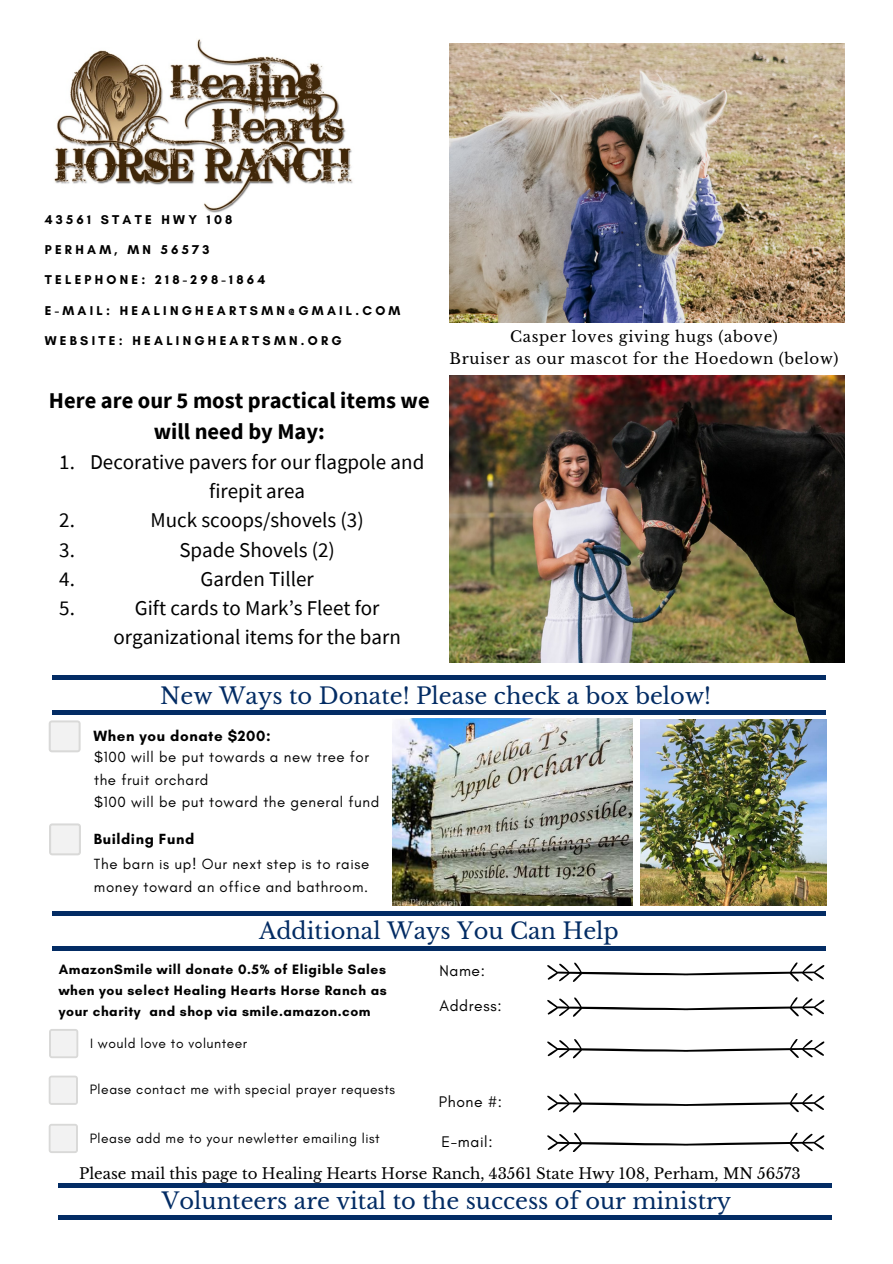
<style>
.page{position:relative;width:893px;height:1264px;background:#fff}
.page>*{position:absolute;margin:0;border:0;box-sizing:border-box;transform-origin:0 0}
.t1{font:22.5px "Libre Baskerville";color:#032c64}
.t2{font:700 22.5px/31.5px "Source Sans Pro";color:#000;text-align:center}
.t3{font:21px/29.2px "Source Sans Pro";color:#000;text-align:center}
.t4{font:15.75px "Glacial Indifference";letter-spacing:.04em;color:#000}
.t5{font:700 15.15px "Glacial Indifference";letter-spacing:.04em;color:#000}
.t6{font:15px/22.5px "Glacial Indifference";letter-spacing:.04em;color:#000}
.t7{font:15px "Libre Baskerville";color:#000}
.t8{font:15px "Libre Baskerville";letter-spacing:.04em;color:#000}
.t9{font:700 15px "Glacial Indifference";letter-spacing:.04em;color:#000}
.t10{font:700 13.8px/20.7px "Glacial Indifference";letter-spacing:.04em;color:#000;text-align:justify}
.t11{font:13.8px "Glacial Indifference";letter-spacing:.04em;color:#000}
.t12{font:700 13.05px "Glacial Indifference";letter-spacing:.25em;color:#000}
</style>
<div class="page">
<svg style="left:49px;top:823px;width:32px;height:32px"></svg>
<svg style="left:49px;top:720px;width:32px;height:32px"></svg>
<svg style="left:49px;top:1029px;width:29px;height:29px"></svg>
<svg style="left:49px;top:1075px;width:29px;height:29px"></svg>
<svg style="left:49px;top:1124px;width:29px;height:29px"></svg>
<svg style="left:547px;top:1132px;width:277px;height:19px"></svg>
<svg style="left:547px;top:962px;width:277px;height:19px"></svg>
<svg style="left:547px;top:997px;width:277px;height:19px"></svg>
<svg style="left:547px;top:1039px;width:277px;height:19px"></svg>
<svg style="left:547px;top:1093px;width:277px;height:19px"></svg>
<div style="left:52px;top:911px;width:773px;height:5px;background:#032c64"></div>
<div style="left:52px;top:945px;width:773px;height:5px;background:#032c64"></div>
<img style="left:640px;top:719px;width:186px;height:186px">
<img style="left:393px;top:718px;width:239px;height:187px">
<hr style="left:59px;top:1215px;width:773px;height:4px;background:#032c64">
<div style="left:59px;top:1182px;width:773px;height:5px;background:#032c64"></div>
<div style="left:52px;top:675px;width:773px;height:5px;background:#032c64"></div>
<div style="left:52px;top:710px;width:773px;height:5px;background:#032c64"></div>
<img style="left:449px;top:376px;width:395px;height:286px">
<img style="left:54px;top:39px;width:299px;height:173px">
<img style="left:449px;top:43px;width:395px;height:279px">
<p class="t12" style="left:45px;top:211px;width:189px">43561 STATE HWY 108</p>
<p class="t12" style="left:45px;top:241px;width:166px">PERHAM, MN 56573</p>
<p class="t12" style="left:45px;top:272px;width:222px">TELEPHONE: 218-298-1864</p>
<p class="t12" style="left:45px;top:302px;width:357px">E-MAIL: HEALINGHEARTSMN@GMAIL.COM</p>
<p class="t12" style="left:45px;top:332px;width:298px">WEBSITE: HEALINGHEARTSMN.ORG</p>
<p class="t2" style="left:49px;top:384px;width:382px">Here are our 5 most practical items we will need by May:</p>
<p class="t3" style="left:90px;top:446px;width:336px">Decorative pavers for our flagpole and firepit area</p>
<p class="t3" style="left:59px;top:446px;width:17px">1.</p>
<p class="t3" style="left:59px;top:505px;width:17px">2.</p>
<p class="t3" style="left:151px;top:505px;width:215px">Muck scoops/shovels (3)</p>
<p class="t3" style="left:59px;top:534px;width:17px">3.</p>
<p class="t3" style="left:179px;top:534px;width:157px">Spade Shovels (2)</p>
<p class="t3" style="left:59px;top:563px;width:17px">4.</p>
<p class="t3" style="left:200px;top:563px;width:115px">Garden Tiller</p>
<p class="t3" style="left:113px;top:593px;width:289px">Gift cards to Mark’s Fleet for organizational items for the barn</p>
<p class="t3" style="left:59px;top:593px;width:17px">5.</p>
<p class="t8" style="left:510px;top:327px;width:269px">Casper loves giving hugs (above)</p>
<p class="t8" style="left:449px;top:350px;width:390px">Bruiser as our mascot for the Hoedown (below)</p>
<p class="t1" style="left:160px;top:682px;width:552px">New Ways to Donate! Please check a box below!</p>
<p class="t5" style="left:93px;top:726px;width:179px">When you donate $200:</p>
<p class="t6" style="left:94px;top:745px;width:276px">$100 will be put towards a new tree for the fruit orchard</p>
<p class="t6" style="left:94px;top:790px;width:286px">$100 will be put toward the general fund</p>
<p class="t9" style="left:94px;top:829px;width:102px">Building Fund</p>
<p class="t6" style="left:94px;top:852px;width:277px">The barn is up! Our next step is to raise money toward an office and bathroom.</p>
<p class="t1" style="left:259px;top:917px;width:361px">Additional Ways You Can Help</p>
<p class="t10" style="left:59px;top:959px;width:329px">AmazonSmile will donate 0.5% of Eligible Sales when you select Healing Hearts Horse Ranch as your charity and shop via smile.amazon.com</p>
<p class="t4" style="left:439px;top:961px;width:47px">Name:</p>
<p class="t4" style="left:439px;top:995px;width:64px">Address:</p>
<p class="t11" style="left:90px;top:1034px;width:159px">I would love to volunteer</p>
<p class="t11" style="left:90px;top:1080px;width:307px">Please contact me with special prayer requests</p>
<p class="t11" style="left:90px;top:1129px;width:291px">Please add me to your newletter emailing list</p>
<p class="t4" style="left:441px;top:1131px;width:52px">E-mail:</p>
<p class="t4" style="left:439px;top:1091px;width:65px">Phone #:</p>
<p class="t7" style="left:79px;top:1163px;width:723px">Please mail this page to Healing Hearts Horse Ranch, 43561 State Hwy 108, Perham, MN 56573</p>
<p class="t1" style="left:162px;top:1186px;width:571px">Volunteers are vital to the success of our ministry</p>
</div>
